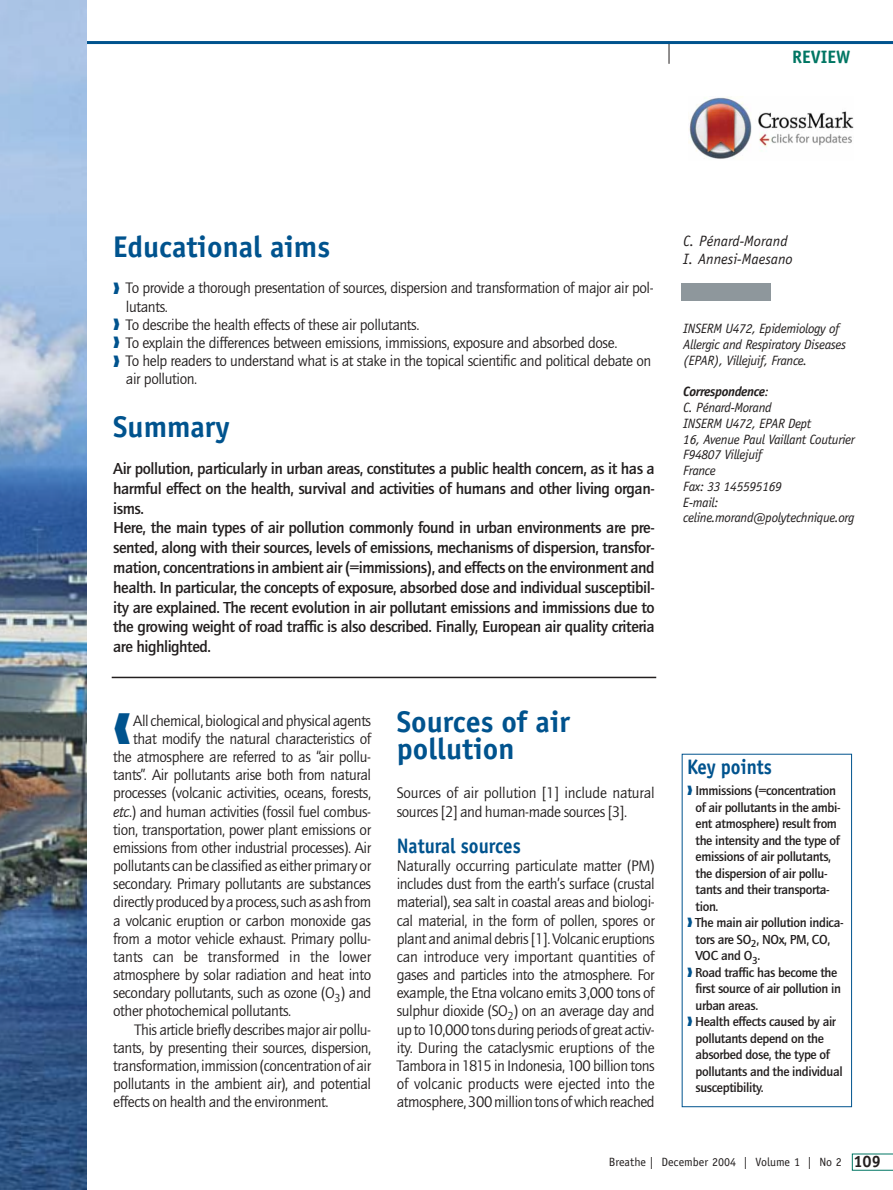
<style>
.page{position:relative;width:893px;height:1190px;background:#fff}
.page>*{position:absolute;margin:0;border:0;box-sizing:border-box;transform-origin:0 0}
.t1{font:700 30px/27px "Officina Sans";color:#00538e}
.t2{font:700 21px "Officina Sans";color:#00538e;scale:.9 1}
.t3{font:700 18px "Officina Sans";color:#007663}
.t4{font:16.5px/19.8px "Quay Bld";letter-spacing:-.025em;color:#231f1f}
.t5{font:15.75px/18.1px "Quay";letter-spacing:-.025em;color:#231f1f}
.t6{font:15.75px "Quay";letter-spacing:-.005em;color:#231f1f}
.t7{font:italic 15px/18px "Officina Sans";color:#231f1f}
.t8{font:13.5px/16.5px "Quay Bld";letter-spacing:-.025em;color:#231f1f}
.t9{font:italic 13.5px/15.8px "Officina Sans";letter-spacing:-.025em;color:#231f1f}
.t10{font:12px "Officina Sans";color:#231f1f}
.s1{color:#00538e}
.s2{font-family:"Quay Itlic"}
.s3{font-weight:700}
.s4{font-weight:700;font-size:16.5px}
</style>
<div class="page">
<svg style="left:668px;top:44px;width:1px;height:20px"></svg>
<svg style="left:851px;top:1153px;width:41px;height:17px"></svg>
<hr style="left:86px;top:41px;width:806px;height:3px;background:#00538e">
<img style="left:0;top:0;width:86px;height:1189px">
<div style="left:681px;top:283px;width:90px;height:17px;background:#8e979c"></div>
<hr style="left:112px;top:676px;width:544px;height:2px;background:#231f1f">
<img style="left:688px;top:96px;width:165px;height:63px">
<p class="t3" style="left:792px;top:50px;width:60px">REVIEW</p>
<h1 class="t1" style="left:113px;top:236px;width:218px">Educational aims</h1>
<p class="t5" style="left:126px;top:281px;width:529px;text-indent:-13px"><span class="s1">→</span> To provide a thorough presentation of sources, dispersion and transformation of major air pol&shy;lutants.</p>
<p class="t5" style="left:113px;top:317px;width:308px"><span class="s1">→</span> To describe the health effects of these air pollutants.</p>
<p class="t5" style="left:113px;top:335px;width:505px"><span class="s1">→</span> To explain the differences between emissions, immissions, exposure and absorbed dose.</p>
<p class="t5" style="left:126px;top:353px;width:527px;text-indent:-13px"><span class="s1">→</span> To help readers to understand what is at stake in the topical scientific and political debate on air pollution.</p>
<h1 class="t1" style="left:113px;top:415px;width:118px">Summary</h1>
<p class="t4" style="left:113px;top:460px;width:543px">Air pollution, particularly in urban areas, constitutes a public health concern, as it has a harmful effect on the health, survival and activities of humans and other living organ&shy;isms.<br>Here, the main types of air pollution commonly found in urban environments are pre&shy;sented, along with their sources, levels of emissions, mechanisms of dispersion, transfor&shy;mation, concentrations in ambient air (=immissions), and effects on the environment and health. In particular, the concepts of exposure, absorbed dose and individual susceptibil&shy;ity are explained. The recent evolution in air pollutant emissions and immissions due to the growing weight of road traffic is also described. Finally, European air quality criteria are highlighted.</p>
<p class="t5" style="left:133px;top:713px;width:239px">All chemical, biological and physical agents</p>
<p class="t5" style="left:133px;top:731px;width:239px">that modify the natural characteristics of</p>
<p class="t5" style="left:113px;top:749px;width:259px">the atmosphere are referred to as “air pollu-</p>
<p class="t5" style="left:113px;top:767px;width:259px">tants”. Air pollutants arise both from natural</p>
<p class="t5" style="left:113px;top:785px;width:259px">processes (volcanic activities, oceans, forests,</p>
<p class="t5" style="left:113px;top:803px;width:259px"><span class="s2">etc</span>.) and human activities (fossil fuel combus-</p>
<p class="t5" style="left:113px;top:822px;width:259px">tion, transportation, power plant emissions or</p>
<p class="t5" style="left:113px;top:840px;width:259px">emissions from other industrial processes). Air</p>
<p class="t5" style="left:113px;top:858px;width:259px">pollutants can be classified as either primary or</p>
<p class="t5" style="left:113px;top:876px;width:259px">secondary. Primary pollutants are substances</p>
<p class="t5" style="left:113px;top:894px;width:259px">directly produced by a process, such as ash from</p>
<p class="t5" style="left:113px;top:912px;width:259px">a volcanic eruption or carbon monoxide gas</p>
<p class="t5" style="left:113px;top:930px;width:259px">from a motor vehicle exhaust. Primary pollu-</p>
<p class="t6" style="left:113px;top:950px;width:259px">tants can be transformed in the lower</p>
<p class="t5" style="left:113px;top:967px;width:259px">atmosphere by solar radiation and heat into</p>
<p class="t5" style="left:113px;top:985px;width:259px">secondary pollutants, such as ozone (O<sub>3</sub>) and</p>
<p class="t5" style="left:113px;top:1003px;width:179px">other photochemical pollutants.</p>
<p class="t5" style="left:134px;top:1021px;width:238px">This article briefly describes major air pollu-</p>
<p class="t5" style="left:113px;top:1039px;width:259px">tants, by presenting their sources, dispersion,</p>
<p class="t5" style="left:113px;top:1058px;width:259px">transformation, immission (concentration of air</p>
<p class="t5" style="left:113px;top:1076px;width:259px">pollutants in the ambient air), and potential</p>
<p class="t5" style="left:113px;top:1094px;width:217px">effects on health and the environment.</p>
<h1 class="t1" style="left:397px;top:711px;width:175px">Sources of air pollution</h1>
<p class="t5" style="left:397px;top:785px;width:259px">Sources of air pollution [1] include natural sources [2] and human-made sources [3].</p>
<h2 class="t2" style="left:397px;top:837px;width:139px">Natural sources</h2>
<p class="t5" style="left:397px;top:858px;width:259px;text-align:justify">Naturally occurring particulate matter (PM) includes dust from the earth’s surface (crustal material), sea salt in coastal areas and biologi&shy;cal material, in the form of pollen, spores or plant and animal debris [1]. Volcanic eruptions can introduce very important quantities of gases and particles into the atmosphere. For example, the Etna volcano emits 3,000 tons of sulphur dioxide (SO<sub>2</sub>) on an average day and up to 10,000 tons during periods of great activ&shy;ity. During the cataclysmic eruptions of the Tambora in 1815 in Indonesia, 100 billion tons of volcanic products were ejected into the atmosphere, 300 million tons of which reached</p>
<p class="t7" style="left:683px;top:233px;width:111px">C. Pénard-Morand<br>I. Annesi-Maesano</p>
<p class="t9" style="left:683px;top:322px;width:164px">INSERM U472, Epidemiology of<br>Allergic and Respiratory Diseases (EPAR), Villejuif, France.</p>
<p class="t9" style="left:683px;top:385px;width:173px"><span class="s3">Correspondence</span>:<br>C. Pénard-Morand<br>INSERM U472, EPAR Dept<br>16, Avenue Paul Vaillant Couturier<br>F94807 Villejuif<br>France<br>Fax: 33 145595169<br>E-mail: celine.morand@polytechnique.org</p>
<h2 class="t2" style="left:687px;top:759px;width:96px">Key points</h2>
<p class="t8" style="left:695px;top:783px;width:147px;text-indent:-9px"><span class="s1">→</span> Immissions (=concentration of air pollutants in the ambi&shy;ent atmosphere) result from the intensity and the type of emissions of air pollutants, the dispersion of air pollu&shy;tants and their transporta&shy;tion.</p>
<p class="t8" style="left:695px;top:915px;width:150px;text-indent:-8px"><span class="s1">→</span> The main air pollution indica&shy;tors are SO<sub>2</sub>, NOx, PM, CO,<br>VOC and O<sub>3</sub>.</p>
<p class="t8" style="left:695px;top:965px;width:147px;text-indent:-9px"><span class="s1">→</span> Road traffic has become the first source of air pollution in urban areas.</p>
<p class="t8" style="left:695px;top:1014px;width:149px;text-indent:-9px"><span class="s1">→</span> Health effects caused by air pollutants depend on the absorbed dose, the type of pollutants and the individual susceptibility.</p>
<p class="t10" style="left:608px;top:1157px;width:274px">Breathe | December 2004 | Volume 1 | No 2 <span class="s4">109</span></p>
</div>
